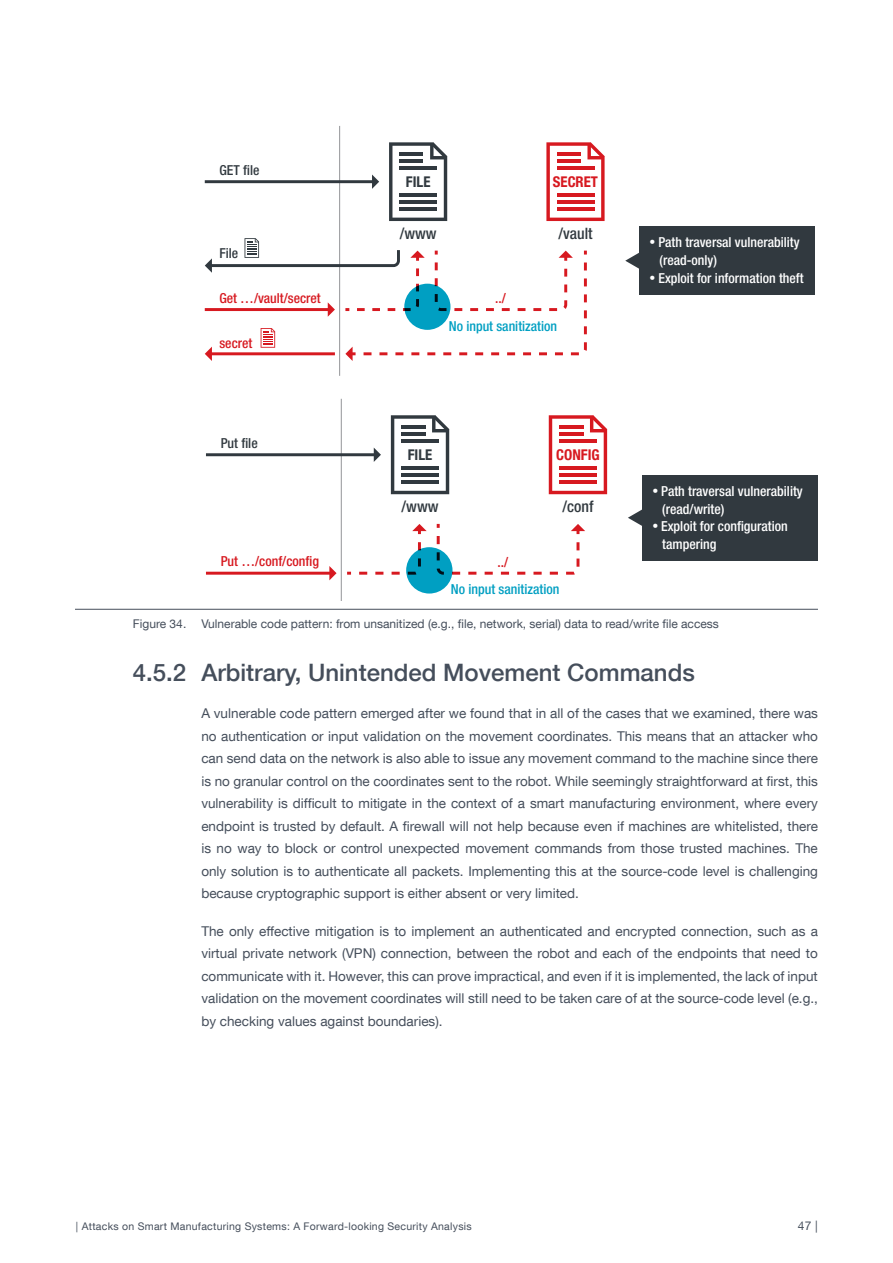
<style>
.page{position:relative;width:893px;height:1263px;background:#fff}
.page>*{position:absolute;margin:0;border:0;box-sizing:border-box;transform-origin:0 0}
.t1{font:500 24px "Helvetica Neue LT Com";color:#454e5b}
.t2{font:500 condensed 15.75px "Helvetica Neue LT Com";color:#31393f}
.t3{font:700 condensed 14.85px "Helvetica Neue LT Com";color:#d71920}
.t4{font:700 condensed 14.85px "Helvetica Neue LT Com";color:#31393f}
.t5{font:700 condensed 14.7px "Helvetica Neue LT Com";color:#d71920}
.t6{font:700 condensed 14.7px "Helvetica Neue LT Com";color:#31393f}
.t7{font:500 condensed 13.8px/17.7px "Helvetica Neue LT Com";color:#fff}
.t8{font:500 condensed 13.8px "Helvetica Neue LT Com";color:#d71920}
.t9{font:500 condensed 13.8px "Helvetica Neue LT Com";color:#009fc2}
.t10{font:500 condensed 13.8px "Helvetica Neue LT Com";color:#31393f}
.t11{font:13.5px/22.5px "Helvetica Neue LT Com";color:#454e5b;text-align:justify}
.t12{font:12px "Helvetica Neue LT Com";color:#454e5b}
.t13{font:10.5px "Helvetica Neue LT Com";letter-spacing:.025em;color:#454e5b}
.s1{font-size:11.85px}
</style>
<div class="page">
<svg style="left:389px;top:142px;width:58px;height:79px"></svg>
<hr style="left:399px;top:153px;width:24px;height:3px;background:#31393f">
<hr style="left:399px;top:159px;width:24px;height:4px;background:#31393f">
<hr style="left:399px;top:166px;width:38px;height:4px;background:#31393f">
<hr style="left:399px;top:194px;width:38px;height:3px;background:#31393f">
<hr style="left:399px;top:200px;width:38px;height:4px;background:#31393f">
<hr style="left:399px;top:207px;width:38px;height:4px;background:#31393f">
<svg style="left:546px;top:142px;width:59px;height:79px"></svg>
<hr style="left:557px;top:153px;width:24px;height:3px;background:#d71920">
<hr style="left:557px;top:159px;width:24px;height:4px;background:#d71920">
<hr style="left:557px;top:166px;width:37px;height:4px;background:#d71920">
<hr style="left:557px;top:194px;width:37px;height:3px;background:#d71920">
<hr style="left:557px;top:200px;width:37px;height:4px;background:#d71920">
<hr style="left:557px;top:207px;width:37px;height:4px;background:#d71920">
<hr style="left:339px;top:126px;width:1px;height:250px;background:#939598">
<hr style="left:205px;top:180px;width:168px;height:3px;background:#31393f">
<svg style="left:372px;top:175px;width:7px;height:14px"></svg>
<svg style="left:205px;top:238px;width:382px;height:123px"></svg>
<div style="left:639px;top:226px;width:175px;height:69px;background:#31393f"></div>
<svg style="left:625px;top:253px;width:14px;height:16px"></svg>
<div style="left:404px;top:284px;width:46px;height:46px;background:#009fc2;border-radius:50%"></div>
<svg style="left:391px;top:415px;width:58px;height:79px"></svg>
<hr style="left:401px;top:426px;width:24px;height:3px;background:#31393f">
<hr style="left:401px;top:432px;width:24px;height:4px;background:#31393f">
<hr style="left:401px;top:439px;width:38px;height:4px;background:#31393f">
<hr style="left:401px;top:467px;width:38px;height:3px;background:#31393f">
<hr style="left:401px;top:474px;width:38px;height:3px;background:#31393f">
<hr style="left:401px;top:480px;width:38px;height:4px;background:#31393f">
<svg style="left:549px;top:415px;width:58px;height:79px"></svg>
<hr style="left:559px;top:426px;width:24px;height:3px;background:#d71920">
<hr style="left:559px;top:432px;width:24px;height:4px;background:#d71920">
<hr style="left:559px;top:439px;width:38px;height:4px;background:#d71920">
<hr style="left:559px;top:467px;width:38px;height:3px;background:#d71920">
<hr style="left:559px;top:474px;width:38px;height:3px;background:#d71920">
<hr style="left:559px;top:480px;width:38px;height:4px;background:#d71920">
<hr style="left:341px;top:399px;width:1px;height:201px;background:#939598">
<hr style="left:206px;top:453px;width:169px;height:3px;background:#31393f">
<svg style="left:374px;top:448px;width:7px;height:14px"></svg>
<hr style="left:206px;top:572px;width:124px;height:3px;background:#d71920">
<svg style="left:329px;top:566px;width:8px;height:14px"></svg>
<svg style="left:347px;top:524px;width:80px;height:52px"></svg>
<svg style="left:436px;top:524px;width:149px;height:52px"></svg>
<div style="left:642px;top:475px;width:176px;height:86px;background:#31393f"></div>
<svg style="left:628px;top:509px;width:14px;height:17px"></svg>
<div style="left:406px;top:547px;width:46px;height:46px;background:#009fc2;border-radius:50%"></div>
<hr style="left:75px;top:609px;width:743px;height:1px;background:#454e5b">
<p class="t10" style="left:219px;top:162px;width:42px">GET file</p>
<p class="t10" style="left:219px;top:245px;width:20px">File</p>
<p class="t8" style="left:219px;top:290px;width:103px">Get …/vault/secret</p>
<p class="t8" style="left:219px;top:335px;width:34px">secret</p>
<p class="t10" style="left:221px;top:435px;width:39px">Put file</p>
<p class="t6" style="left:406px;top:173px;width:26px">FILE</p>
<p class="t5" style="left:553px;top:173px;width:47px">SECRET</p>
<p class="t2" style="left:400px;top:224px;width:38px">/www</p>
<p class="t2" style="left:559px;top:224px;width:35px">/vault</p>
<p class="t7" style="left:660px;top:233px;width:142px;text-indent:-10px"><span class="s1">•</span> Path traversal vulnerability (read-only)</p>
<p class="t7" style="left:650px;top:269px;width:155px"><span class="s1">•</span> Exploit for information theft</p>
<p class="t8" style="left:495px;top:290px;width:12px">../</p>
<p class="t9" style="left:449px;top:318px;width:110px">No input sanitization</p>
<p class="t4" style="left:408px;top:446px;width:26px">FILE</p>
<p class="t3" style="left:556px;top:446px;width:45px">CONFIG</p>
<p class="t2" style="left:402px;top:497px;width:39px">/www</p>
<p class="t2" style="left:562px;top:497px;width:32px">/conf</p>
<p class="t7" style="left:662px;top:482px;width:142px;text-indent:-10px"><span class="s1">•</span> Path traversal vulnerability (read/write)</p>
<p class="t7" style="left:662px;top:517px;width:127px;text-indent:-10px"><span class="s1">•</span> Exploit for configuration tampering</p>
<p class="t8" style="left:221px;top:553px;width:100px">Put …/conf/config</p>
<p class="t8" style="left:497px;top:554px;width:12px">../</p>
<p class="t9" style="left:451px;top:581px;width:110px">No input sanitization</p>
<p class="t12" style="left:133px;top:617px;width:587px">Figure 34. Vulnerable code pattern: from unsanitized (e.g., file, network, serial) data to read/write file access</p>
<h1 class="t1" style="left:201px;top:658px;width:495px">Arbitrary, Unintended Movement Commands</h1>
<p class="t11" style="left:201px;top:702px;width:618px">A vulnerable code pattern emerged after we found that in all of the cases that we examined, there was no authentication or input validation on the movement coordinates. This means that an attacker who can send data on the network is also able to issue any movement command to the machine since there is no granular control on the coordinates sent to the robot. While seemingly straightforward at first, this vulnerability is difficult to mitigate in the context of a smart manufacturing environment, where every endpoint is trusted by default. A firewall will not help because even if machines are whitelisted, there is no way to block or control unexpected movement commands from those trusted machines. The only solution is to authenticate all packets. Implementing this at the source-code level is challenging because cryptographic support is either absent or very limited.</p>
<p class="t11" style="left:201px;top:919px;width:618px">The only effective mitigation is to implement an authenticated and encrypted connection, such as a virtual private network (VPN) connection, between the robot and each of the endpoints that need to communicate with it. However, this can prove impractical, and even if it is implemented, the lack of input validation on the movement coordinates will still need to be taken care of at the source-code level (e.g., by checking values against boundaries).</p>
<h1 class="t1" style="left:133px;top:658px;width:55px">4.5.2</h1>
<p class="t13" style="left:76px;top:1220px;width:397px">| Attacks on Smart Manufacturing Systems: A Forward-looking Security Analysis</p>
<p class="t12" style="left:798px;top:1218px;width:22px">47 |</p>
</div>
